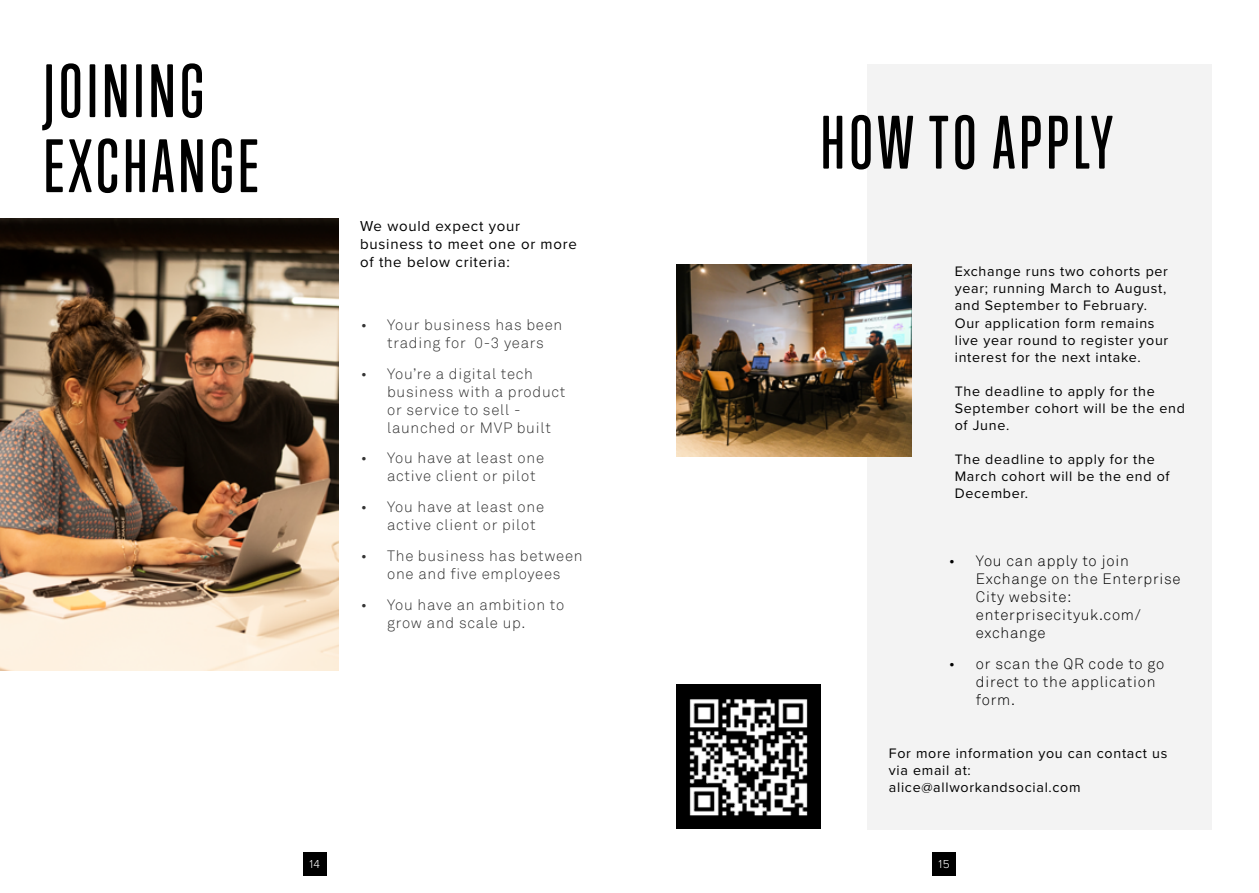
<style>
.page{position:relative;width:1259px;height:893px;background:#fff}
.page>*{position:absolute;margin:0;border:0;box-sizing:border-box;transform-origin:0 0}
.t1{font:500 69px/75px "Trump Soft Pro";letter-spacing:.06em;color:#000}
.t2{font:300 15px/18px "Akkurat";letter-spacing:.05em;color:#000}
.t3{font:15px/18px "Proxima Nova";letter-spacing:.05em;color:#000}
.t4{font:14.25px/17.1px "Proxima Nova";letter-spacing:.05em;color:#000}
.t5{font:300 12px "Proxima Nova";color:#fff}
</style>
<div class="page">
<div style="left:303px;top:852px;width:24px;height:24px;background:#000"></div>
<div style="left:932px;top:852px;width:24px;height:24px;background:#000"></div>
<div style="left:676px;top:685px;width:145px;height:144px;background:#000"></div>
<div style="left:867px;top:64px;width:345px;height:765px;background:#f3f3f3"></div>
<img style="left:0;top:219px;width:338px;height:452px">
<img style="left:676px;top:265px;width:236px;height:192px">
<img style="left:689px;top:699px;width:119px;height:117px">
<h1 class="t1" style="left:44px;top:54px;width:217px">JOINING<br>EXCHANGE</h1>
<p class="t3" style="left:360px;top:216px;width:218px">We would expect your business to meet one or more of the below criteria:</p>
<p class="t2" style="left:360px;top:316px;width:204px;text-align:center">• Your business has been trading for 0-3 years</p>
<p class="t2" style="left:387px;top:365px;width:180px;text-indent:-27px">• You’re a digital tech business with a product or service to sell - launched or MVP built</p>
<p class="t2" style="left:387px;top:449px;width:158px;text-indent:-27px">• You have at least one active client or pilot</p>
<p class="t2" style="left:387px;top:498px;width:158px;text-indent:-27px">• You have at least one active client or pilot</p>
<p class="t2" style="left:360px;top:547px;width:224px;text-align:center">• The business has between one and five employees</p>
<p class="t2" style="left:387px;top:596px;width:179px;text-indent:-27px">• You have an ambition to grow and scale up.</p>
<h1 class="t1" style="left:820px;top:106px;width:294px">HOW TO APPLY</h1>
<p class="t4" style="left:954px;top:262px;width:215px">Exchange runs two cohorts per year; running March to August, and September to February.<br>Our application form remains live year round to register your interest for the next intake.</p>
<p class="t4" style="left:954px;top:382px;width:232px">The deadline to apply for the<br>September cohort will be the end of June.</p>
<p class="t4" style="left:954px;top:450px;width:216px">The deadline to apply for the<br>March cohort will be the end of<br>December.</p>
<p class="t2" style="left:976px;top:552px;width:206px;text-indent:-27px">• You can apply to join<br>Exchange on the Enterprise<br>City website: enterprisecityuk.com/ exchange</p>
<p class="t2" style="left:976px;top:655px;width:190px;text-indent:-27px">• or scan the QR code to go direct to the application form.</p>
<p class="t4" style="left:889px;top:744px;width:280px">For more information you can contact us via email at:<br>alice@allworkandsocial.com</p>
<p class="t5" style="left:309px;top:855px;width:12px">14</p>
<p class="t5" style="left:938px;top:855px;width:13px">15</p>
</div>
